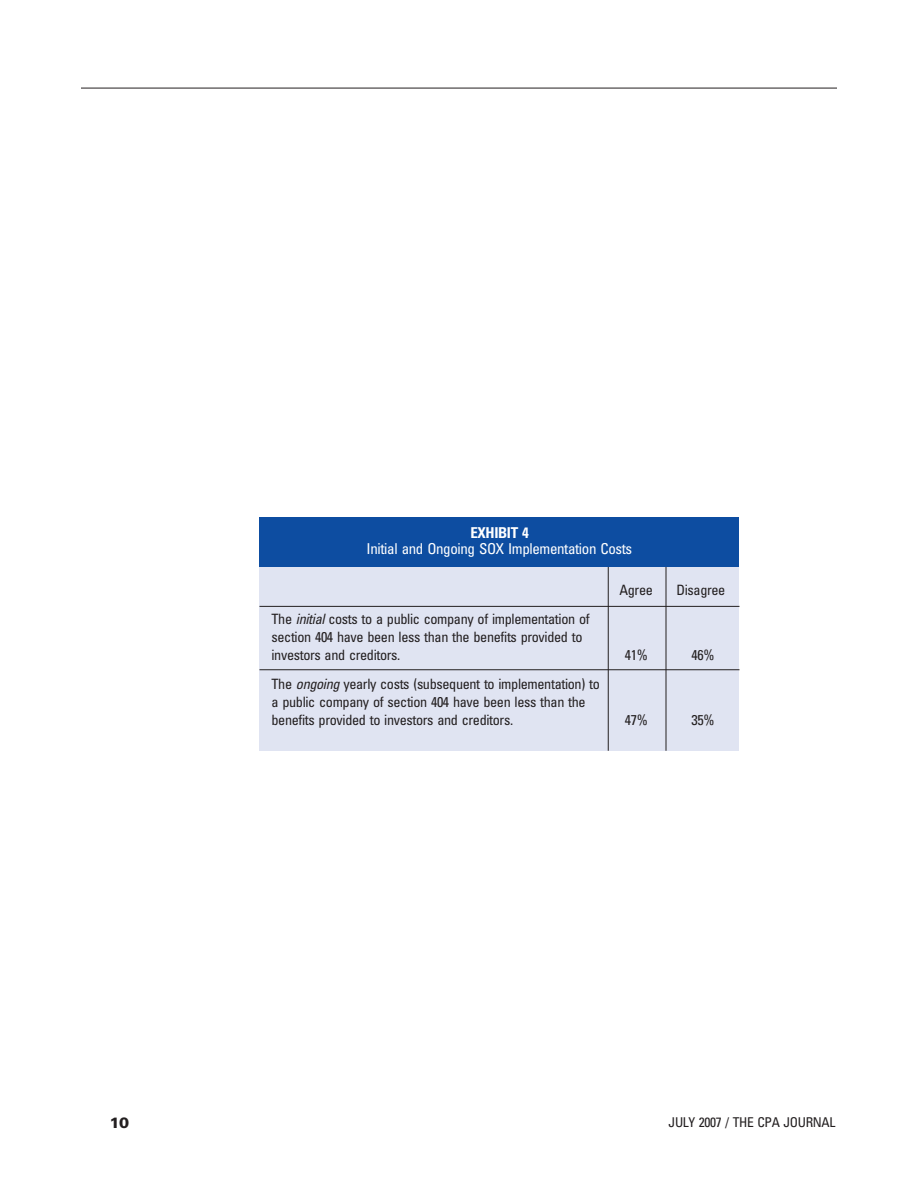
<style>
.page{position:relative;width:918px;height:1188px;background:#fff}
.page>*{position:absolute;margin:0;border:0;box-sizing:border-box;transform-origin:0 0}
.t1{font:condensed 15px "Univers";letter-spacing:-.025em;color:#fff}
.t2{font:700 condensed 15px "Univers";letter-spacing:-.025em;color:#fff}
.t3{font:900 15px "Univers";color:#231f20}
.t4{font:condensed 14.25px/18px "Univers";letter-spacing:-.025em;color:#231f20}
.t5{font:condensed 13.5px "Univers";letter-spacing:-.025em;color:#231f20}
.s1{font-style:italic}
</style>
<div class="page">
<hr style="left:81px;top:88px;width:756px;height:1px;background:#231f20">
<div style="left:260px;top:517px;width:480px;height:234px;background:#e0e4f2"></div>
<hr style="left:260px;top:669px;width:480px;height:1px;background:#231f20">
<hr style="left:608px;top:562px;width:1px;height:189px;background:#231f20">
<hr style="left:666px;top:562px;width:1px;height:189px;background:#231f20">
<div style="left:260px;top:517px;width:480px;height:50px;background:#0d4da1"></div>
<hr style="left:260px;top:606px;width:480px;height:1px;background:#231f20">
<p class="t2" style="left:471px;top:527px;width:60px">EXHIBIT 4</p>
<p class="t1" style="left:367px;top:544px;width:267px">Initial and Ongoing SOX Implementation Costs</p>
<p class="t4" style="left:271px;top:611px;width:320px">The <span class="s1">initial</span> costs to a public company of implementation of section 404 have been less than the benefits provided to investors and creditors.</p>
<p class="t4" style="left:272px;top:676px;width:330px">The <span class="s1">ongoing</span> yearly costs (subsequent to implementation) to a public company of section 404 have been less than the benefits provided to investors and creditors.</p>
<p class="t4" style="left:620px;top:583px;width:35px">Agree</p>
<p class="t4" style="left:676px;top:583px;width:50px">Disagree</p>
<p class="t4" style="left:625px;top:647px;width:25px">41%</p>
<p class="t4" style="left:692px;top:647px;width:25px">46%</p>
<p class="t4" style="left:625px;top:712px;width:25px">47%</p>
<p class="t4" style="left:691px;top:712px;width:25px">35%</p>
<p class="t3" style="left:110px;top:1117px;width:21px">10</p>
<p class="t5" style="left:669px;top:1118px;width:168px">JULY 2007 / THE CPA JOURNAL</p>
</div>
